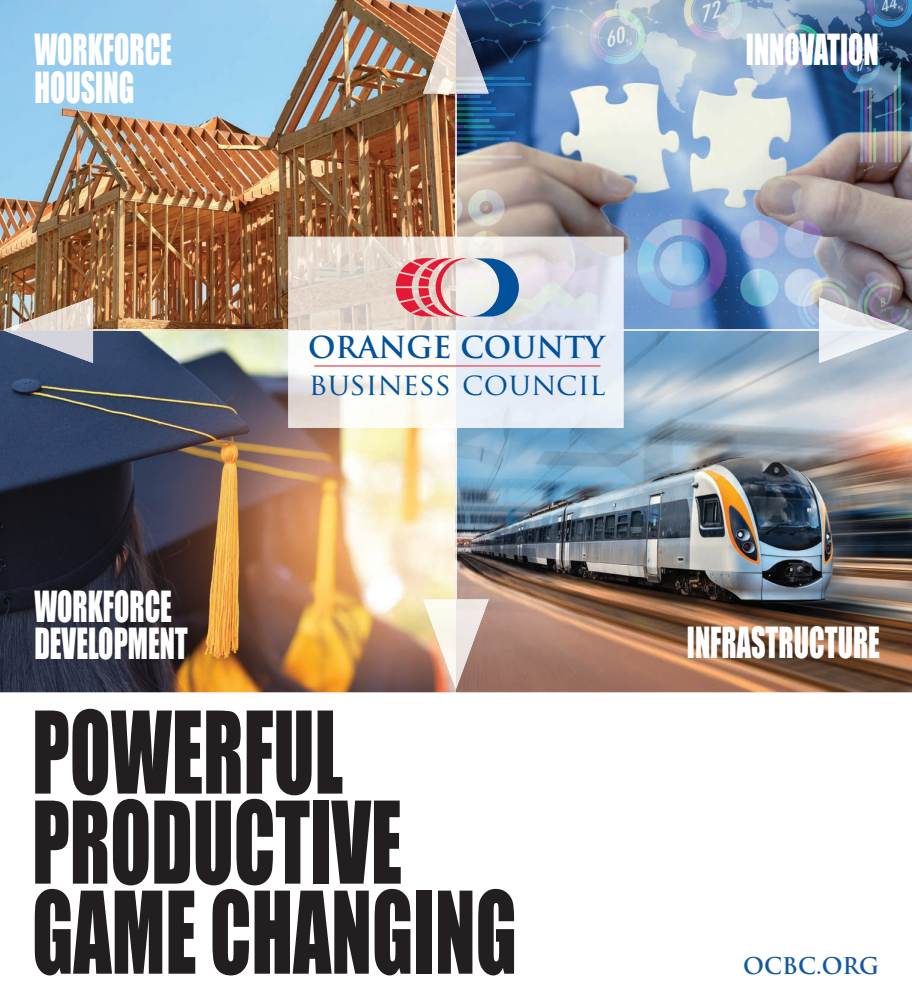
<style>
.page{position:relative;width:912px;height:1002px;background:#fff}
.page>*{position:absolute;margin:0;border:0;box-sizing:border-box;transform-origin:0 0}
.t1{font:105px/90px "Impact";color:#231f20;scale:.71 1}
.t2{font:39.38px/37.5px "Impact";color:#fff;scale:.71 1}
.t3{font:30.12px "Trajan Pro";letter-spacing:.015em;color:#01519b}
.t4{font:700 29.5px "Trajan Pro";color:#01519b}
.t5{font:700 22.5px "Trajan Pro";color:#1259a1}
</style>
<div class="page">
<img style="left:0;top:0;width:911px;height:692px">
<img style="left:288px;top:237px;width:335px;height:190px">
<hr style="left:314px;top:365px;width:286px;height:1px;background:#e51836">
<svg style="left:396px;top:258px;width:122px;height:58px;background:#c29ead"></svg>
<img style="left:623px;top:329px;width:195px;height:2px">
<img style="left:818px;top:297px;width:91px;height:66px">
<img style="left:93px;top:329px;width:195px;height:2px">
<img style="left:3px;top:297px;width:90px;height:66px">
<img style="left:455px;top:93px;width:2px;height:144px">
<img style="left:423px;top:3px;width:65px;height:90px">
<img style="left:455px;top:428px;width:2px;height:171px">
<img style="left:423px;top:599px;width:65px;height:90px">
<p class="t2" style="left:34px;top:30px;width:195px">WORKFORCE<br>HOUSING</p>
<p class="t2" style="left:745px;top:30px;width:188px">INNOVATION</p>
<p class="t2" style="left:34px;top:586px;width:218px">WORKFORCE<br>DEVELOPMENT</p>
<p class="t4" style="left:308px;top:328px;width:298px">ORANGE COUNTY</p>
<p class="t3" style="left:309px;top:364px;width:298px">BUSINESS COUNCIL</p>
<h1 class="t1" style="left:32px;top:704px;width:684px">POWERFUL<br>PRODUCTIVE<br>GAME CHANGING</h1>
<p class="t2" style="left:686px;top:622px;width:273px">INFRASTRUCTURE</p>
<p class="t5" style="left:743px;top:951px;width:137px">OCBC.ORG</p>
</div>
